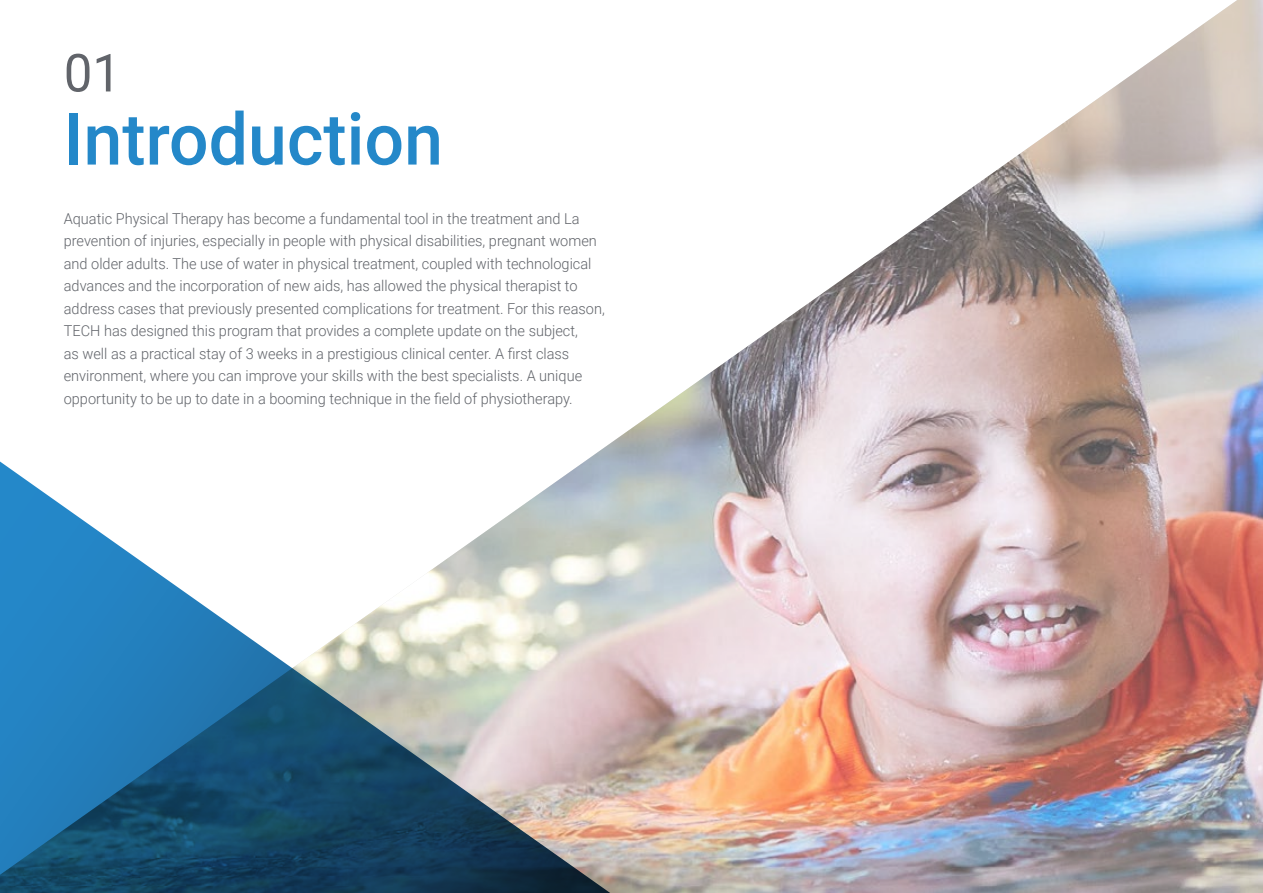
<style>
.page{position:relative;width:1263px;height:893px;background:#fff}
.page>*{position:absolute;margin:0;border:0;box-sizing:border-box;transform-origin:0 0}
.t1{font:500 72px "Roboto";color:#2488c9}
.t2{font:52.5px "Roboto";color:#61646a}
.t3{font:300 15px/22.5px "Roboto";color:#61646a}
</style>
<div class="page">
<img style="left:607px;top:0;width:656px;height:893px">
<svg style="left:0;top:446px;width:640px;height:447px"></svg>
<h2 class="t2" style="left:64px;top:36px;width:59px">01</h2>
<h1 class="t1" style="left:64px;top:89px;width:381px">Introduction</h1>
<p class="t3" style="left:64px;top:207px;width:543px">Aquatic Physical Therapy has become a fundamental tool in the treatment and La prevention of injuries, especially in people with physical disabilities, pregnant women and older adults. The use of water in physical treatment, coupled with technological advances and the incorporation of new aids, has allowed the physical therapist to address cases that previously presented complications for treatment. For this reason, TECH has designed this program that provides a complete update on the subject,<br>as well as a practical stay of 3 weeks in a prestigious clinical center. A first class environment, where you can improve your skills with the best specialists. A unique opportunity to be up to date in a booming technique in the field of physiotherapy.</p>
</div>
